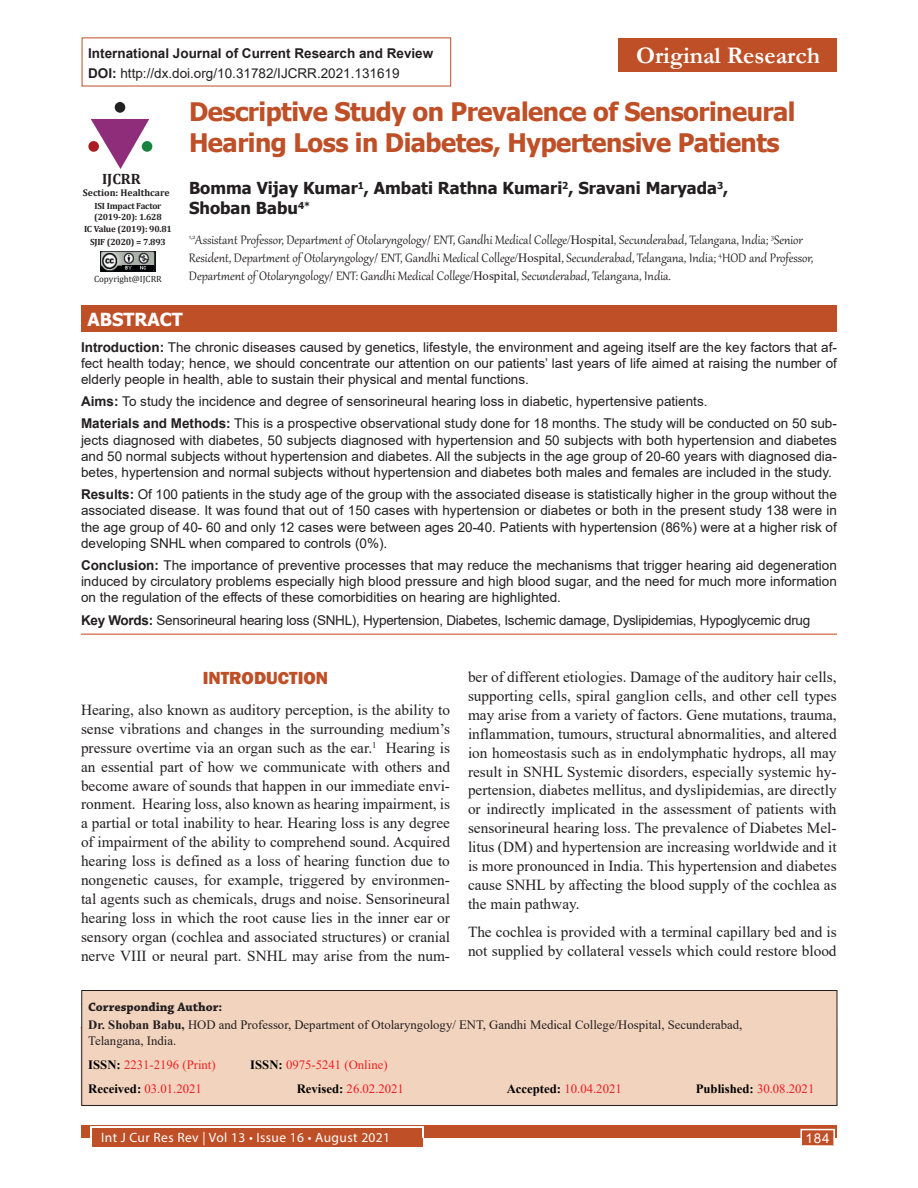
<style>
.page{position:relative;width:918px;height:1188px;background:#fff}
.page>*{position:absolute;margin:0;border:0;box-sizing:border-box;transform-origin:0 0}
.Article_title{font:700 25.5px/30.6px "Tahoma";letter-spacing:-.02em;color:#bf4f27}
.Articles{font:700 24px "Garamond";color:#fff}
.Head_1{font:800 18px "Franklin Gothic";color:#bf4f27}
.t1{font:700 18px "Tahoma";color:#fff}
.Author_name{font:700 16.5px/19.8px "Tahoma";color:#231f20}
.Text_copy{font:15.3px/18.9px "Times New Roman";color:#231f20;text-align:justify}
.Author_affiliation{font:15px/18px "Gabriola";color:#231f20}
.t2{font:700 15px "Cambria";color:#231f20}
.Abstract_text{font:13.5px/16.2px "Arial";color:#231f20;text-align:justify}
.Keywords{font:13.5px "Arial";letter-spacing:-.02em;color:#231f20}
.t3{font:700 13.5px "Arial";color:#231f20}
.t4{font:13.5px "Myriad Pro";letter-spacing:.03em;color:#fff}
.t5{font:13.5px "Arial";color:#fff}
.Corresponding_text{font:12.75px/15.3px "Times New Roman";color:#231f20}
.Corresponding_text-2{font:12.75px "Times New Roman";color:#ed1c24}
.Corresponding_text-3{font:12.75px "Times New Roman";color:#ed2224}
.Corresponding_head{font:700 12.75px "Chaparral Pro";color:#231f20}
.Corresponding_text-4{font:700 12.75px "Times New Roman";color:#000}
.t6{font:700 9.75px "Cambria";color:#231f20}
.t7{font:700 9px/10.8px "Cambria";letter-spacing:-.02em;color:#231f20}
.Text{font:9px "Cambria";color:#231f20}
.s1{font-weight:700}
.s2{font-family:"Times New Roman";font-size:12.75px}
.s3{font-weight:700;color:#000}
.s4{font-weight:400;color:#ed1c24}
</style>
<div class="page">
<div style="left:81px;top:1125px;width:756px;height:13px;background:#bf4f27"></div>
<div style="left:92px;top:1128px;width:330px;height:19px;background:#bf4f27"></div>
<hr style="left:90px;top:1127px;width:333px;height:1px;background:#fff">
<svg style="left:90px;top:1128px;width:2px;height:10px"></svg>
<svg style="left:422px;top:1127px;width:2px;height:11px"></svg>
<div style="left:800px;top:1129px;width:35px;height:17px;background:#bf4f27;border:2px solid #fff"></div>
<div style="left:81px;top:990px;width:756px;height:116px;background:#f2d3be;border:1px solid #231f20"></div>
<div style="left:618px;top:38px;width:219px;height:34px;background:#bf4f27"></div>
<svg style="left:91px;top:119px;width:58px;height:50px"></svg>
<div style="left:142px;top:141px;width:10px;height:11px;background:#198340;border-radius:50%"></div>
<div style="left:115px;top:102px;width:10px;height:11px;background:#232222;border-radius:50%"></div>
<div style="left:88px;top:141px;width:11px;height:11px;background:#ab1e23;border-radius:50%"></div>
<img style="left:101px;top:252px;width:54px;height:19px">
<img style="left:123px;top:265px;width:31px;height:5px">
<hr style="left:81px;top:634px;width:756px;height:1px;background:#cd562c">
<div style="left:81px;top:305px;width:756px;height:27px;background:#bf4f27"></div>
<p class="t3" style="left:88px;top:43px;width:347px">International Journal of Current Research and Review</p>
<p class="Articles" style="left:636px;top:39px;width:186px">Original Research</p>
<p class="Abstract_text" style="left:88px;top:65px;width:313px"><span class="s1">DOI:</span> http://dx.doi.org/10.31782/IJCRR.2021.131619</p>
<p class="Article_title" style="left:189px;top:98px;width:608px">Descriptive Study on Prevalence of Sensorineural<br>Hearing Loss in Diabetes, Hypertensive Patients</p>
<p class="Author_name" style="left:189px;top:179px;width:541px">Bomma Vijay Kumar<sup>1</sup>, Ambati Rathna Kumari<sup>2</sup>, Sravani Maryada<sup>3</sup>,<br>Shoban Babu<sup>4*</sup></p>
<p class="Author_affiliation" style="left:189px;top:230px;width:626px"><sup>1,2</sup>Assistant Professor, Department of Otolaryngology/ ENT, Gandhi Medical College<span class="s2">/Hospital</span>, Secunderabad, Telangana, India; <sup>3</sup>Senior<br>Resident, Department of Otolaryngology/ ENT, Gandhi Medical College<span class="s2">/Hospital</span>, Secunderabad, Telangana, India; <sup>4</sup>HOD and Professor,<br>Department of Otolaryngology/ ENT: Gandhi Medical College<span class="s2">/Hospital</span>, Secunderabad, Telangana, India.</p>
<p class="t2" style="left:102px;top:168px;width:40px">IJCRR</p>
<p class="t6" style="left:83px;top:186px;width:88px">Section: Healthcare</p>
<p class="t7" style="left:94px;top:200px;width:69px">ISI Impact Factor (2019-20): 1.628</p>
<p class="t7" style="left:84px;top:224px;width:89px">IC Value (2019): 90.81</p>
<p class="t7" style="left:90px;top:236px;width:77px">SJIF (2020) = 7.893</p>
<p class="Text" style="left:94px;top:273px;width:69px">Copyright@IJCRR</p>
<p class="t1" style="left:87px;top:306px;width:97px">ABSTRACT</p>
<p class="Abstract_text" style="left:81px;top:339px;width:758px"><span class="s1">Introduction:</span> The chronic diseases caused by genetics, lifestyle, the environment and ageing itself are the key factors that af&shy;fect health today; hence, we should concentrate our attention on our patients’ last years of life aimed at raising the number of elderly people in health, able to sustain their physical and mental functions.</p>
<p class="Abstract_text" style="left:81px;top:393px;width:628px"><span class="s1">Aims:</span> To study the incidence and degree of sensorineural hearing loss in diabetic, hypertensive patients.</p>
<p class="Abstract_text" style="left:81px;top:415px;width:757px"><span class="s1">Materials and Methods:</span> This is a prospective observational study done for 18 months. The study will be conducted on 50 sub&shy;jects diagnosed with diabetes, 50 subjects diagnosed with hypertension and 50 subjects with both hypertension and diabetes and 50 normal subjects without hypertension and diabetes. All the subjects in the age group of 20-60 years with diagnosed dia&shy;betes, hypertension and normal subjects without hypertension and diabetes both males and females are included in the study.</p>
<p class="Abstract_text" style="left:81px;top:486px;width:757px"><span class="s1">Results:</span> Of 100 patients in the study age of the group with the associated disease is statistically higher in the group without the associated disease. It was found that out of 150 cases with hypertension or diabetes or both in the present study 138 were in the age group of 40- 60 and only 12 cases were between ages 20-40. Patients with hypertension (86%) were at a higher risk of developing SNHL when compared to controls (0%).</p>
<p class="Abstract_text" style="left:81px;top:557px;width:757px"><span class="s1">Conclusion:</span> The importance of preventive processes that may reduce the mechanisms that trigger hearing aid degeneration induced by circulatory problems especially high blood pressure and high blood sugar, and the need for much more information on the regulation of the effects of these comorbidities on hearing are highlighted.</p>
<p class="Keywords" style="left:81px;top:611px;width:731px"><span class="s1">Key Words:</span> Sensorineural hearing loss (SNHL), Hypertension, Diabetes, Ischemic damage, Dyslipidemias, Hypoglycemic drug</p>
<p class="Head_1" style="left:203px;top:666px;width:127px">INTRODUCTION</p>
<p class="Text_copy" style="left:81px;top:700px;width:371px">Hearing, also known as auditory perception, is the ability to sense vibrations and changes in the surrounding medium’s pressure overtime via an organ such as the ear.<sup>1</sup> Hearing is an essential part of how we communicate with others and become aware of sounds that happen in our immediate envi&shy;ronment. Hearing loss, also known as hearing impairment, is a partial or total inability to hear. Hearing loss is any degree of impairment of the ability to comprehend sound. Acquired hearing loss is defined as a loss of hearing function due to nongenetic causes, for example, triggered by environmen&shy;tal agents such as chemicals, drugs and noise. Sensorineural hearing loss in which the root cause lies in the inner ear or sensory organ (cochlea and associated structures) or cranial nerve VIII or neural part. SNHL may arise from the num-</p>
<p class="Text_copy" style="left:468px;top:667px;width:370px">ber of different etiologies. Damage of the auditory hair cells, supporting cells, spiral ganglion cells, and other cell types may arise from a variety of factors. Gene mutations, trauma, inflammation, tumours, structural abnormalities, and altered ion homeostasis such as in endolymphatic hydrops, all may result in SNHL Systemic disorders, especially systemic hy&shy;pertension, diabetes mellitus, and dyslipidemias, are directly or indirectly implicated in the assessment of patients with sensorineural hearing loss. The prevalence of Diabetes Mel&shy;litus (DM) and hypertension are increasing worldwide and it is more pronounced in India. This hypertension and diabetes cause SNHL by affecting the blood supply of the cochlea as the main pathway.</p>
<p class="Text_copy" style="left:468px;top:922px;width:370px">The cochlea is provided with a terminal capillary bed and is not supplied by collateral vessels which could restore blood</p>
<p class="Corresponding_head" style="left:88px;top:1000px;width:136px">Corresponding Author:</p>
<p class="Corresponding_text" style="left:88px;top:1017px;width:656px"><span class="s1">Dr. Shoban Babu,</span> HOD and Professor, Department of Otolaryngology/ ENT, Gandhi Medical College/Hospital, Secunderabad,<br>Telangana, India.</p>
<p class="Corresponding_text-3" style="left:88px;top:1056px;width:129px"><span class="s3">ISSN:</span> 2231-2196 (Print)</p>
<p class="Corresponding_text-3" style="left:250px;top:1056px;width:139px"><span class="s3">ISSN:</span> 0975-5241 (Online)</p>
<p class="Corresponding_text-2" style="left:88px;top:1080px;width:115px"><span class="s3">Received:</span> 03.01.2021</p>
<p class="Corresponding_text-2" style="left:297px;top:1080px;width:109px"><span class="s3">Revised:</span> 26.02.2021</p>
<p class="Corresponding_text-2" style="left:507px;top:1080px;width:117px"><span class="s3">Accepted:</span> 10.04.2021</p>
<p class="Corresponding_text-4" style="left:696px;top:1080px;width:120px">Published: <span class="s4">30.08.2021</span></p>
<p class="t4" style="left:101px;top:1129px;width:291px">Int J Cur Res Rev | Vol 13 • Issue 16 • August 2021</p>
<p class="t5" style="left:806px;top:1129px;width:26px">184</p>
</div>
